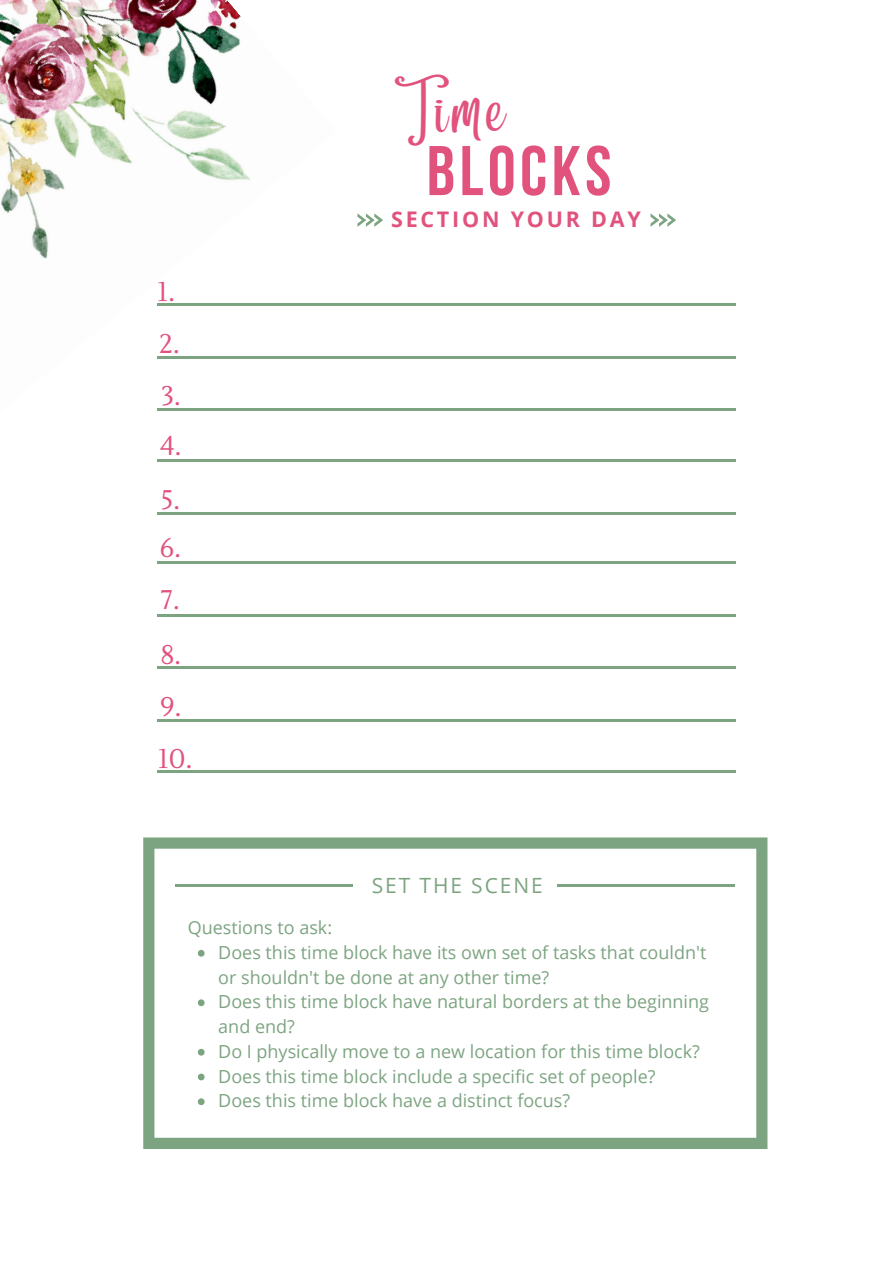
<style>
.page{position:relative;width:893px;height:1264px;background:#fff}
.page>*{position:absolute;margin:0;border:0;box-sizing:border-box;transform-origin:0 0}
.t1{font:700 70.05px "Bebas Neue";letter-spacing:.065em;color:#e1527d}
.t2{font:49.05px "Angelina";color:#e1527d}
.t3{font:27px/52.7px "Lustria";color:#e1527d}
.t4{font:700 21.45px "Open Sans";letter-spacing:.13em;color:#e1527d}
.t5{font:21px "Open Sans";letter-spacing:.09em;color:#7da481}
.t6{font:18px/24.8px "Open Sans";color:#7da481}
</style>
<div class="page">
<hr style="left:157px;top:303px;width:578px;height:3px;background:#7da481">
<hr style="left:157px;top:356px;width:578px;height:2px;background:#7da481">
<hr style="left:157px;top:408px;width:578px;height:3px;background:#7da481">
<hr style="left:157px;top:459px;width:578px;height:3px;background:#7da481">
<hr style="left:157px;top:512px;width:578px;height:3px;background:#7da481">
<hr style="left:157px;top:561px;width:578px;height:3px;background:#7da481">
<hr style="left:157px;top:613px;width:578px;height:3px;background:#7da481">
<hr style="left:157px;top:666px;width:578px;height:3px;background:#7da481">
<hr style="left:157px;top:718px;width:578px;height:3px;background:#7da481">
<hr style="left:157px;top:770px;width:578px;height:3px;background:#7da481">
<svg style="left:143px;top:837px;width:624px;height:311px"></svg>
<svg style="left:198px;top:949px;width:6px;height:7px"></svg>
<svg style="left:198px;top:999px;width:6px;height:7px"></svg>
<svg style="left:198px;top:1048px;width:6px;height:7px"></svg>
<svg style="left:198px;top:1073px;width:6px;height:7px"></svg>
<svg style="left:198px;top:1098px;width:6px;height:7px"></svg>
<hr style="left:175px;top:884px;width:177px;height:3px;background:#7da481">
<hr style="left:557px;top:884px;width:177px;height:3px;background:#7da481">
<img style="left:0;top:0;width:337px;height:359px">
<svg style="left:357px;top:213px;width:26px;height:14px"></svg>
<svg style="left:650px;top:213px;width:26px;height:14px"></svg>
<h2 class="t2" style="left:395px;top:101px;width:113px">Time</h2>
<h1 class="t1" style="left:426px;top:142px;width:186px">BLOCKS</h1>
<h3 class="t3" style="left:157px;top:267px;width:25px;line-height:51.9px">1.<br>2.<br>3.</h3>
<h3 class="t3" style="left:160px;top:419px;width:23px;line-height:54.6px">4.<br>5.</h3>
<h3 class="t3" style="left:158px;top:522px;width:36px">6.<br>7.<br>8.<br>9.<br>10.</h3>
<p class="t4" style="left:391px;top:204px;width:251px">SECTION YOUR DAY</p>
<p class="t6" style="left:188px;top:914px;width:146px">Questions to ask:</p>
<p class="t5" style="left:372px;top:870px;width:172px">SET THE SCENE</p>
<p class="t6" style="left:218px;top:939px;width:492px">Does this time block have its own set of tasks that couldn't or shouldn't be done at any other time?<br>Does this time block have natural borders at the beginning and end?<br>Do I physically move to a new location for this time block?<br>Does this time block include a specific set of people?<br>Does this time block have a distinct focus?</p>
</div>
